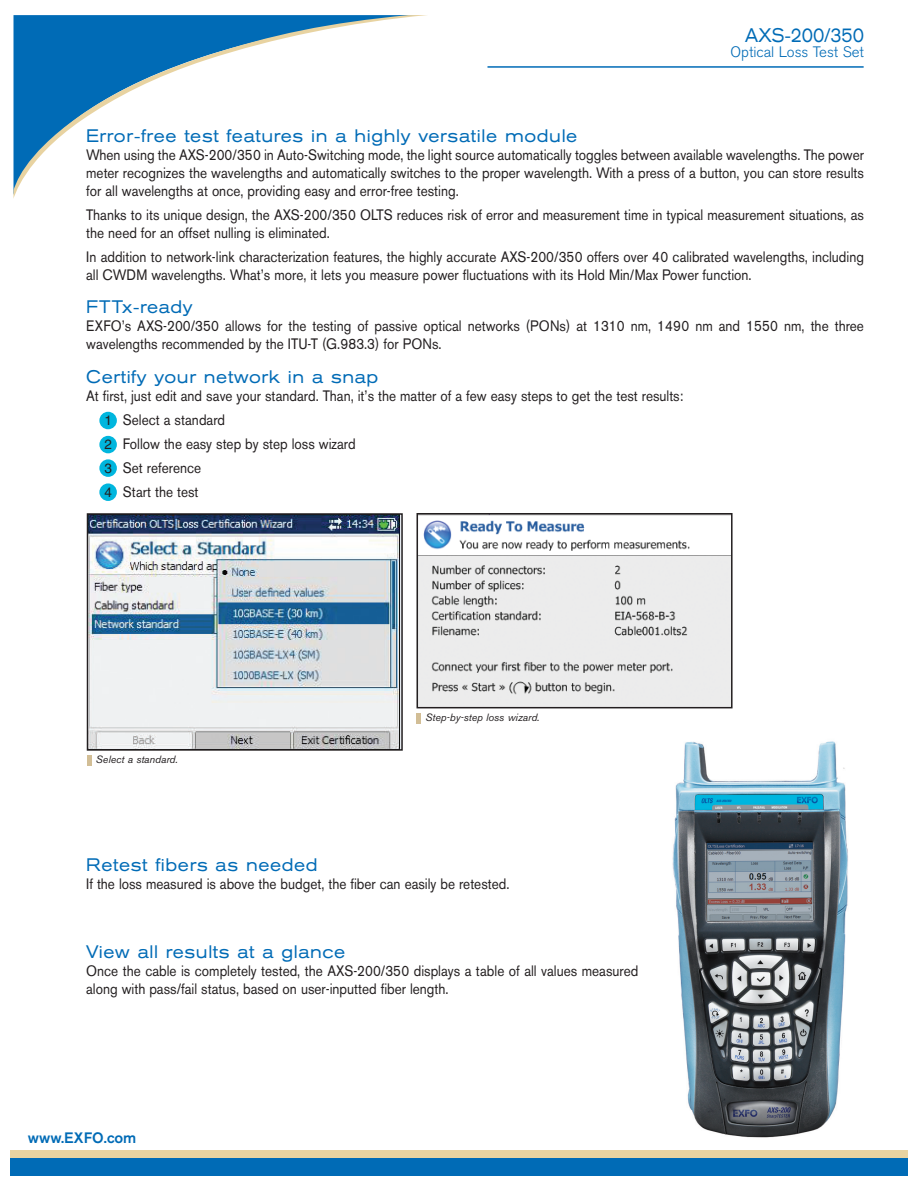
<style>
.page{position:relative;width:918px;height:1188px;background:#fff}
.page>*{position:absolute;margin:0;border:0;box-sizing:border-box;transform-origin:0 0}
.t1{font:expanded 19.5px "Akzidenz Grotesk BE";color:#006bb6;scale:.8 1}
.t2{font:expanded 18px "Akzidenz Grotesk BE";letter-spacing:.035em;color:#006bb6;scale:.9 1}
.t3{font:15px/18px "Akzidenz Grotesk BE";color:#231f20;scale:.9 1}
.t4{font:300 15px "Akzidenz Grotesk BE";color:#006bb6}
.t5{font:500 15px "Akzidenz Grotesk BE";color:#006bb6}
.t6{font:13.5px/23.9px "Helvetica";color:#231f20;text-align:justify}
.t7{font:italic 10.5px "Akzidenz Grotesk BE";color:#231f20}
</style>
<div class="page">
<div style="left:10px;top:1150px;width:898px;height:18px;background:#e8d3a1"></div>
<div style="left:10px;top:1159px;width:898px;height:17px;background:#006bb6"></div>
<hr style="left:488px;top:66px;width:376px;height:2px;background:#006bb6">
<svg style="left:14px;top:15px;width:413px;height:182px"></svg>
<img style="left:90px;top:516px;width:310px;height:232px">
<div style="left:87px;top:513px;width:316px;height:238px;border:2px solid #231f20"></div>
<hr style="left:87px;top:756px;width:4px;height:10px;background:#d2be96">
<div style="left:99px;top:412px;width:18px;height:17px;background:#00b6de;border-radius:50%"></div>
<div style="left:99px;top:436px;width:18px;height:17px;background:#00b6de;border-radius:50%"></div>
<div style="left:99px;top:459px;width:18px;height:18px;background:#00b6de;border-radius:50%"></div>
<div style="left:99px;top:483px;width:18px;height:18px;background:#00b6de;border-radius:50%"></div>
<img style="left:420px;top:520px;width:310px;height:185px">
<div style="left:417px;top:513px;width:316px;height:195px;border:2px solid #231f20"></div>
<hr style="left:417px;top:714px;width:4px;height:10px;background:#d2be96">
<img style="left:672px;top:741px;width:176px;height:397px">
<h1 class="t1" style="left:745px;top:28px;width:150px">AXS-200/350</h1>
<p class="t4" style="left:731px;top:46px;width:135px">Optical Loss Test Set</p>
<p class="t2" style="left:86px;top:129px;width:547px">Error-free test features in a highly versatile module</p>
<p class="t3" style="left:86px;top:147px;width:866px;text-align:justify">When using the AXS-200/350 in Auto-Switching mode, the light source automatically toggles between available wavelengths. The power meter recognizes the wavelengths and automatically switches to the proper wavelength. With a press of a button, you can store results for all wavelengths at once, providing easy and error-free testing.</p>
<p class="t3" style="left:86px;top:207px;width:866px">Thanks to its unique design, the AXS-200/350 OLTS reduces risk of error and measurement time in typical measurement situations, as the need for an offset nulling is eliminated.</p>
<p class="t3" style="left:86px;top:249px;width:866px">In addition to network-link characterization features, the highly accurate AXS-200/350 offers over 40 calibrated wavelengths, including all CWDM wavelengths. What’s more, it lets you measure power fluctuations with its Hold Min/Max Power function.</p>
<p class="t2" style="left:86px;top:301px;width:120px">FTTx-ready</p>
<p class="t3" style="left:86px;top:319px;width:866px">EXFO’s AXS-200/350 allows for the testing of passive optical networks (PONs) at 1310 nm, 1490 nm and 1550 nm, the three wavelengths recommended by the ITU-T (G.983.3) for PONs.</p>
<p class="t2" style="left:86px;top:370px;width:326px">Certify your network in a snap</p>
<p class="t3" style="left:123px;top:385px;width:624px;line-height:24px;text-indent:-37px">At first, just edit and save your standard. Than, it’s the matter of a few easy steps to get the test results:<br>Select a standard<br>Follow the easy step by step loss wizard<br>Set reference<br>Start the test</p>
<p class="t6" style="left:105px;top:410px;width:9px">1<br>2<br>3<br>4</p>
<p class="t7" style="left:96px;top:756px;width:84px">Select a standard.</p>
<p class="t7" style="left:426px;top:714px;width:116px">Step-by-step loss wizard.</p>
<p class="t2" style="left:86px;top:858px;width:259px">Retest fibers as needed</p>
<p class="t3" style="left:86px;top:876px;width:472px">If the loss measured is above the budget, the fiber can easily be retested.</p>
<p class="t2" style="left:86px;top:946px;width:290px">View all results at a glance</p>
<p class="t3" style="left:86px;top:964px;width:615px">Once the cable is completely tested, the AXS-200/350 displays a table of all values measured along with pass/fail status, based on user-inputted fiber length.</p>
<p class="t5" style="left:28px;top:1132px;width:110px">www.EXFO.com</p>
</div>
